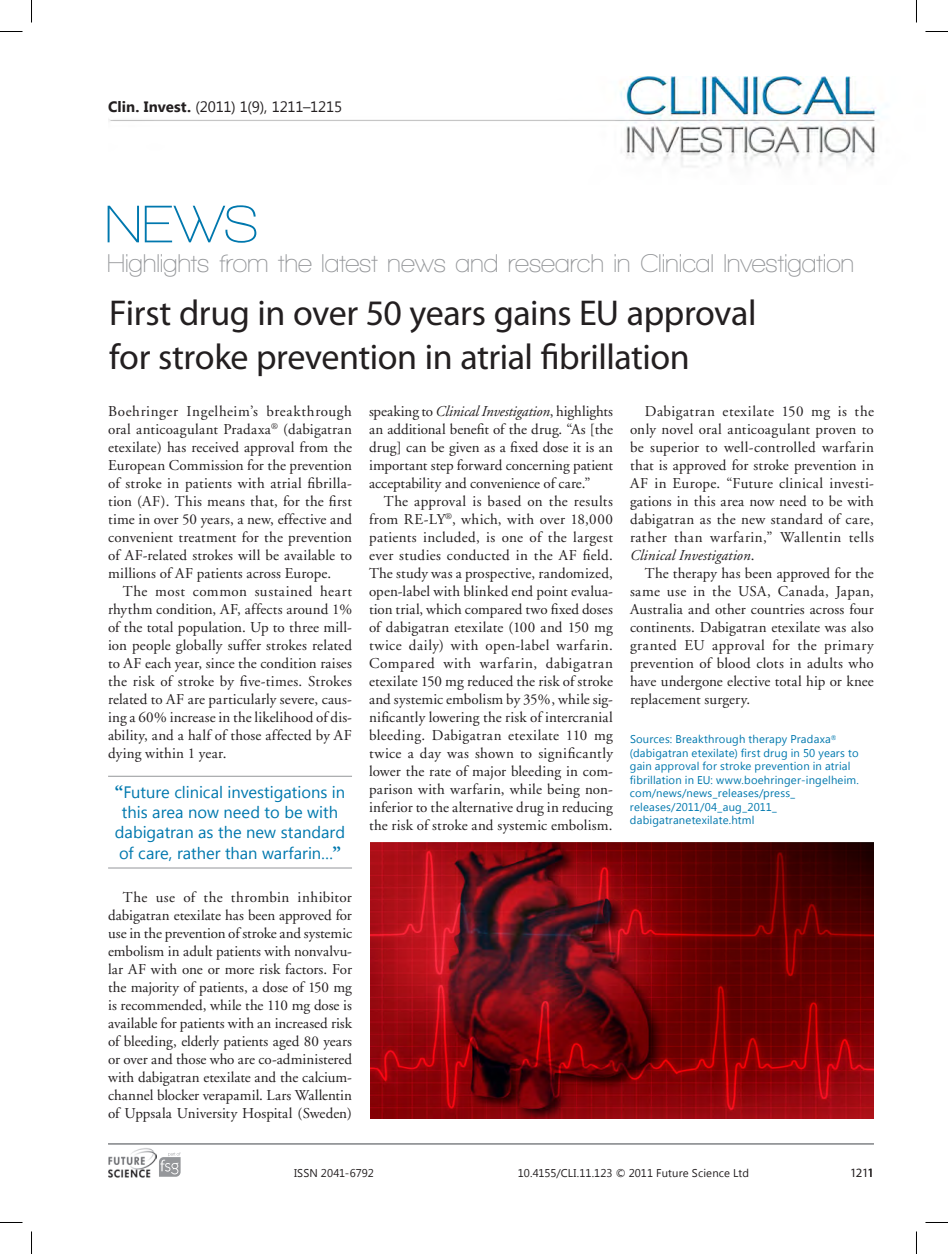
<style>
.page{position:relative;width:948px;height:1254px;background:#fff}
.page>*{position:absolute;margin:0;border:0;box-sizing:border-box;transform-origin:0 0}
.t1{font:600 54px "Walkway";color:#0078ae}
.t2{font:36px/43.2px "Myriad Pro";letter-spacing:-.015em;color:#231f20}
.t3{font:600 26.25px "Walkway";letter-spacing:-.005em;color:#95979a}
.t4{font:16.5px/19.8px "Segoe UI";color:#0078ae;text-align:center}
.t5{font:15px/18px "Adobe Garamond";letter-spacing:.01em;color:#231f20;text-align:justify}
.t6{font:15px "Segoe UI";letter-spacing:-.015em;color:#231f20}
.t7{font:12.75px "Myriad Pro";color:#231f20}
.t8{font:11.25px/13.5px "Segoe UI";letter-spacing:.015em;color:#0078ae}
.t9{font:11.25px "Segoe UI";letter-spacing:.01em;color:#231f20}
.s1{font-weight:700}
.s2{font-family:"Adobe Garamond Pro";font-weight:700;font-size:18px}
.s3{font-style:italic}
</style>
<div class="page">
<svg style="left:159px;top:1152px;width:21px;height:24px"></svg>
<img style="left:108px;top:1148px;width:49px;height:30px">
<img style="left:108px;top:76px;width:772px;height:91px">
<hr style="left:108px;top:1143px;width:765px;height:1px;background:#95979a">
<hr style="left:108px;top:776px;width:244px;height:1px;background:#95979a">
<hr style="left:108px;top:867px;width:244px;height:1px;background:#95979a">
<img style="left:370px;top:842px;width:503px;height:276px">
<svg style="left:0;top:31px;width:22px;height:1px"></svg>
<svg style="left:925px;top:31px;width:22px;height:1px"></svg>
<svg style="left:0;top:1222px;width:22px;height:1px"></svg>
<svg style="left:925px;top:1222px;width:22px;height:1px"></svg>
<svg style="left:31px;top:0;width:1px;height:23px"></svg>
<svg style="left:31px;top:1231px;width:1px;height:23px"></svg>
<svg style="left:916px;top:0;width:1px;height:23px"></svg>
<svg style="left:916px;top:1231px;width:1px;height:23px"></svg>
<p class="t6" style="left:108px;top:96px;width:235px"><span class="s1">Clin. Invest.</span> (2011) 1(9), 1211–1215</p>
<h1 class="t1" style="left:105px;top:195px;width:155px">News</h1>
<h3 class="t3" style="left:107px;top:249px;width:748px">Highlights from the latest news and research in Clinical Investigation</h3>
<h2 class="t2" style="left:109px;top:291px;width:648px">First drug in over 50 years gains EU approval for stroke prevention in atrial fibrillation</h2>
<p class="t5" style="left:108px;top:403px;width:245px">Boehringer Ingelheim’s breakthrough oral anticoagulant Pradaxa<sup>®</sup> (dabigatran etexilate) has received approval from the European Commission for the prevention of stroke in patients with atrial fibrilla&shy;tion (AF). This means that, for the first time in over 50 years, a new, effective and convenient treatment for the prevention of AF-related strokes will be available to millions of AF patients across Europe.</p>
<p class="t5" style="left:108px;top:583px;width:245px;text-indent:15px">The most common sustained heart rhythm condition, AF, affects around 1% of the total population. Up to three mill&shy;ion people globally suffer strokes related to AF each year, since the condition raises the risk of stroke by five-times. Strokes related to AF are particularly severe, caus&shy;ing a 60% increase in the likelihood of dis&shy;ability, and a half of those affected by AF dying within 1 year.</p>
<p class="t4" style="left:115px;top:781px;width:232px"><span class="s2">“</span>Future clinical investigations in this area now need to be with dabigatran as the new standard</p>
<p class="t4" style="left:119px;top:842px;width:223px">of care, rather than warfarin…<span class="s2">”</span></p>
<p class="t5" style="left:108px;top:889px;width:245px;text-indent:15px">The use of the thrombin inhibitor dabigatran etexilate has been approved for use in the prevention of stroke and systemic embolism in adult patients with nonvalvu&shy;lar AF with one or more risk factors. For the majority of patients, a dose of 150 mg is recommended, while the 110 mg dose is available for patients with an increased risk of bleeding, elderly patients aged 80 years or over and those who are co-administered with dabigatran etexilate and the calcium&shy;channel blocker verapamil. Lars Wallentin of Uppsala University Hospital (Sweden)</p>
<p class="t5" style="left:369px;top:403px;width:245px">speaking to <span class="s3">Clinical Investigation</span>, highlights an additional benefit of the drug. “As [the drug] can be given as a fixed dose it is an important step forward concerning patient acceptability and convenience of care.”</p>
<p class="t5" style="left:369px;top:493px;width:245px;text-indent:15px">The approval is based on the results from RE-LY<sup>®</sup>, which, with over 18,000 patients included, is one of the largest ever studies conducted in the AF field.<br>The study was a prospective, randomized, open-label with blinked end point evalua&shy;tion trial, which compared two fixed doses of dabigatran etexilate (100 and 150 mg twice daily) with open-label warfarin.<br>Compared with warfarin, dabigatran etexilate 150 mg reduced the risk of stroke and systemic embolism by 35%, while sig&shy;nificantly lowering the risk of intercranial bleeding. Dabigatran etexilate 110 mg twice a day was shown to significantly lower the rate of major bleeding in com&shy;parison with warfarin, while being non&shy;inferior to the alternative drug in reducing the risk of stroke and systemic embolism.</p>
<p class="t5" style="left:630px;top:403px;width:245px;text-indent:15px">Dabigatran etexilate 150 mg is the only novel oral anticoagulant proven to be superior to well-controlled warfarin that is approved for stroke prevention in AF in Europe. “Future clinical investi&shy;gations in this area now need to be with dabigatran as the new standard of care, rather than warfarin,” Wallentin tells <span class="s3">Clinical Investigation</span>.</p>
<p class="t5" style="left:630px;top:565px;width:245px;text-indent:15px">The therapy has been approved for the same use in the USA, Canada, Japan, Australia and other countries across four continents. Dabigatran etexilate was also granted EU approval for the primary prevention of blood clots in adults who have undergone elective total hip or knee replacement surgery.</p>
<p class="t8" style="left:630px;top:732px;width:230px">Sources: Breakthrough therapy Pradaxa<sup>® </sup>(dabigatran etexilate) first drug in 50 years to gain approval for stroke prevention in atrial fibrillation in EU: www.boehringer-ingelheim. com/news/news_releases/press_ releases/2011/04_aug_2011_ dabigatranetexilate.html</p>
<p class="t9" style="left:294px;top:1165px;width:81px">ISSN 2041-6792</p>
<p class="t7" style="left:850px;top:1164px;width:25px">1211</p>
<p class="t9" style="left:518px;top:1165px;width:233px">10.4155/CLI.11.123 © 2011 Future Science Ltd</p>
</div>
